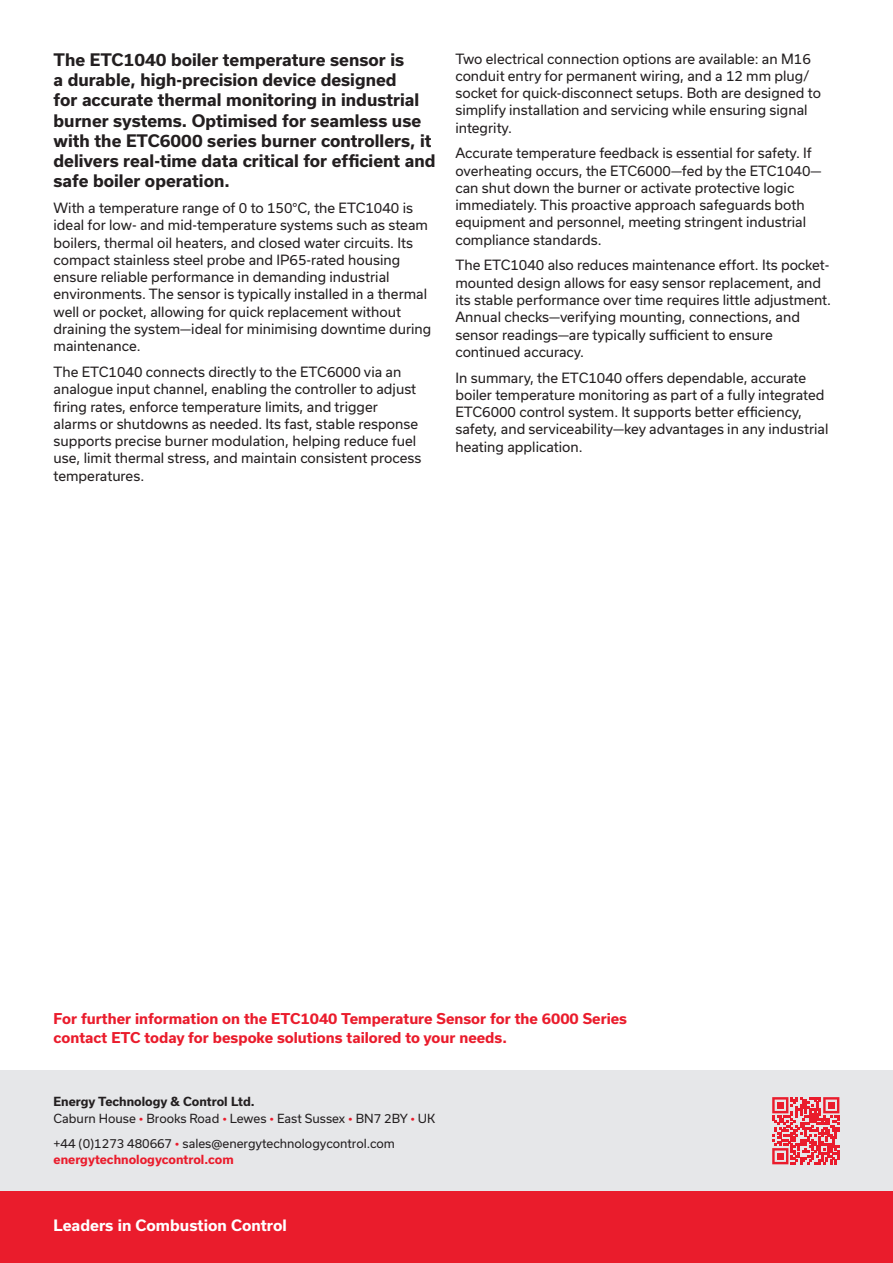
<style>
.page{position:relative;width:893px;height:1263px;background:#fff}
.page>*{position:absolute;margin:0;border:0;box-sizing:border-box;transform-origin:0 0}
.ETC_Paragraph_Intro_Para{font:700 16.5px/20.2px "Usual";color:#231f20}
.t1{font:700 15px "Usual";color:#fff}
.ETC_Red_Bold_Paragraph_Text{font:700 14.25px/18.8px "Usual";color:#ea1c2c}
.ETC_Paragraph_Text{font:13.5px/17.2px "Usual";color:#231f20}
.t2{font:12px/16.5px "Usual";color:#231f20}
.s1{font-weight:700}
.s2{color:#ea1c2c}
.s3{font-weight:700;color:#ea1c2c}
</style>
<div class="page">
<div style="left:0;top:1070px;width:893px;height:121px;background:#e6e7e9"></div>
<div style="left:0;top:1191px;width:893px;height:72px;background:#ea1c2c"></div>
<svg style="left:772px;top:1097px;width:67px;height:67px"></svg>
<div style="left:777px;top:1102px;width:7px;height:7px;background:#ea1c2c"></div>
<div style="left:828px;top:1102px;width:7px;height:7px;background:#ea1c2c"></div>
<div style="left:777px;top:1153px;width:7px;height:7px;background:#ea1c2c"></div>
<p class="ETC_Paragraph_Intro_Para" style="left:54px;top:50px;width:383px">The ETC1040 boiler temperature sensor is<br>a durable, high-precision device designed<br>for accurate thermal monitoring in industrial burner systems. Optimised for seamless use with the ETC6000 series burner controllers, it delivers real-time data critical for efficient and safe boiler operation.</p>
<p class="ETC_Paragraph_Text" style="left:54px;top:200px;width:379px">With a temperature range of 0 to 150°C, the ETC1040 is ideal for low- and mid-temperature systems such as steam boilers, thermal oil heaters, and closed water circuits. Its compact stainless steel probe and IP65-rated housing ensure reliable performance in demanding industrial environments. The sensor is typically installed in a thermal well or pocket, allowing for quick replacement without draining the system—ideal for minimising downtime during maintenance.</p>
<p class="ETC_Paragraph_Text" style="left:54px;top:363px;width:369px">The ETC1040 connects directly to the ETC6000 via an analogue input channel, enabling the controller to adjust firing rates, enforce temperature limits, and trigger alarms or shutdowns as needed. Its fast, stable response supports precise burner modulation, helping reduce fuel use, limit thermal stress, and maintain consistent process temperatures.</p>
<p class="ETC_Paragraph_Text" style="left:455px;top:50px;width:367px">Two electrical connection options are available: an M16 conduit entry for permanent wiring, and a 12 mm plug/ socket for quick-disconnect setups. Both are designed to simplify installation and servicing while ensuring signal integrity.</p>
<p class="ETC_Paragraph_Text" style="left:455px;top:145px;width:368px">Accurate temperature feedback is essential for safety. If overheating occurs, the ETC6000—fed by the ETC1040— can shut down the burner or activate protective logic immediately. This proactive approach safeguards both equipment and personnel, meeting stringent industrial compliance standards.</p>
<p class="ETC_Paragraph_Text" style="left:455px;top:257px;width:377px">The ETC1040 also reduces maintenance effort. Its pocket&shy;mounted design allows for easy sensor replacement, and its stable performance over time requires little adjustment.<br>Annual checks—verifying mounting, connections, and sensor readings—are typically sufficient to ensure continued accuracy.</p>
<p class="ETC_Paragraph_Text" style="left:455px;top:369px;width:375px">In summary, the ETC1040 offers dependable, accurate boiler temperature monitoring as part of a fully integrated ETC6000 control system. It supports better efficiency, safety, and serviceability—key advantages in any industrial heating application.</p>
<p class="ETC_Red_Bold_Paragraph_Text" style="left:54px;top:1009px;width:575px">For further information on the ETC1040 Temperature Sensor for the 6000 Series contact ETC today for bespoke solutions tailored to your needs.</p>
<p class="t2" style="left:54px;top:1093px;width:383px"><span class="s1">Energy Technology &amp; Control Ltd.<br></span>Caburn House <span class="s2">•</span> Brooks Road <span class="s2">•</span> Lewes <span class="s2">•</span> East Sussex <span class="s2">•</span> BN7 2BY <span class="s2">•</span> UK</p>
<p class="t2" style="left:54px;top:1135px;width:343px">+44 (0)1273 480667 <span class="s2">•</span> sales@energytechnologycontrol.com <span class="s3">energytechnologycontrol.com</span></p>
<p class="t1" style="left:54px;top:1217px;width:235px">Leaders in Combustion Control</p>
</div>
